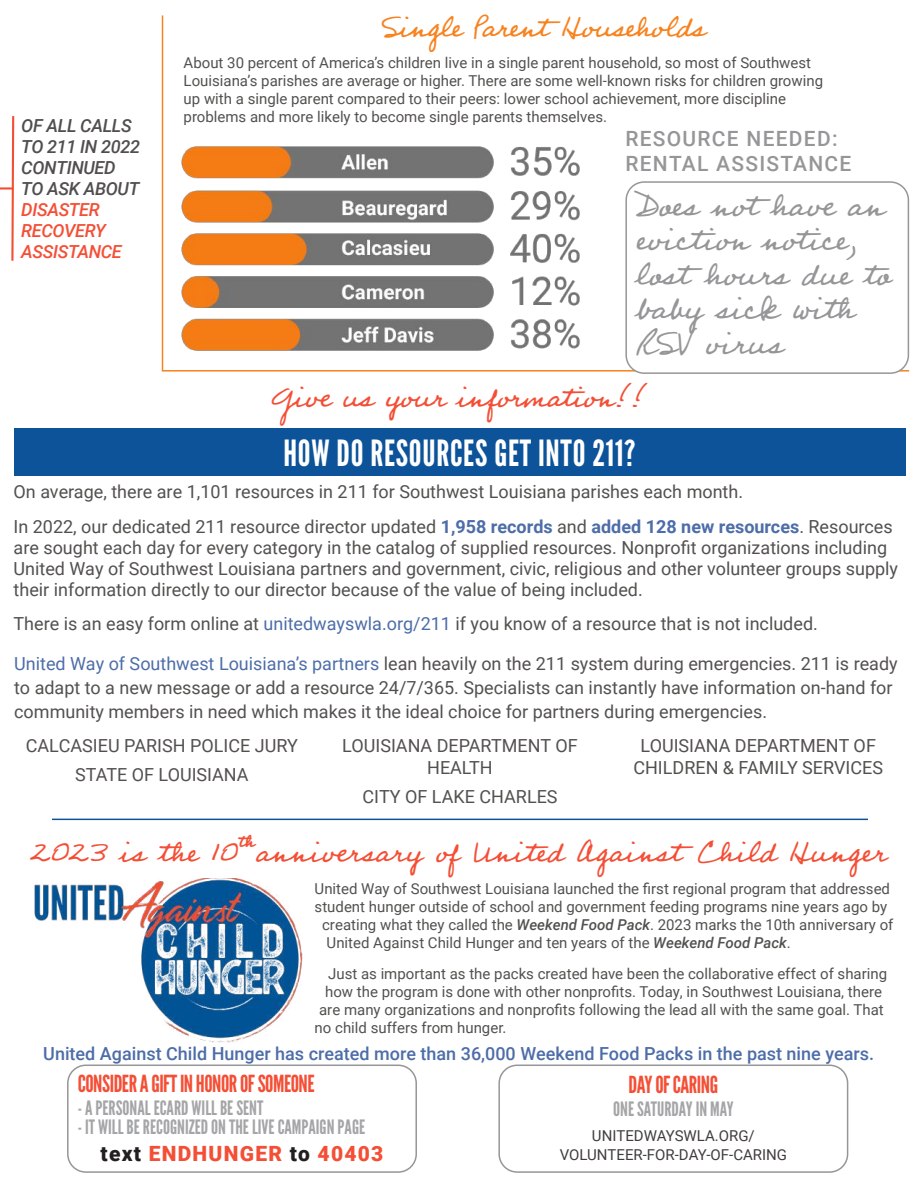
<style>
.page{position:relative;width:918px;height:1188px;background:#fff}
.page>*{position:absolute;margin:0;border:0;box-sizing:border-box;transform-origin:0 0}
.t1{font:39px/34.5px "Professor";letter-spacing:-.01em;color:#969698}
.t2{font:36px "Professor";color:#f44f36}
.t3{font:36px "League Gothic";letter-spacing:.02em;color:#fff}
.t4{font:36px "Professor";letter-spacing:-.03em;color:#f44f36}
.t5{font:36px "Professor";letter-spacing:-.03em;color:#f8821e}
.t6{font:23.55px "League Gothic";letter-spacing:-.02em;color:#f44f36}
.t7{font:500 21px/25.2px "Roboto";letter-spacing:.06em;color:#969698}
.t8{font:900 21px "Roboto";letter-spacing:.06em;color:#f44f36}
.t9{font:19.8px "League Gothic";color:#a4a5a6}
.t10{font:18px/21px "Roboto";color:#52514e}
.t11{font:500 18px "Roboto";color:#4d6da9}
.t12{font:italic 500 18px/21px "Roboto";letter-spacing:-.02em;color:#514e4f}
.t13{font:italic 500 18px/21px "Roboto";letter-spacing:-.02em;color:#f44f36}
.t14{font:15px/18px "Roboto";color:#52514e}
.t15{font:15px "Roboto";color:#413d3e}
.s1{font-weight:700;color:#4d6da9}
.s2{color:#4d6da9}
.s3{font-weight:500;font-style:italic}
.s4{color:#241f1f}
</style>
<div class="page">
<div style="left:14px;top:429px;width:891px;height:47px;background:#0d539a"></div>
<div style="left:498px;top:1065px;width:350px;height:108px;border:2px solid #969698;border-radius:18px"></div>
<div style="left:67px;top:1065px;width:350px;height:108px;border:2px solid #969698;border-radius:18px"></div>
<img style="left:34px;top:878px;width:269px;height:165px">
<hr style="left:0;top:187px;width:14px;height:3px;background:#f44f36">
<svg style="left:10px;top:116px;width:5px;height:145px"></svg>
<hr style="left:52px;top:819px;width:816px;height:1px;background:#0d539a">
<svg style="left:161px;top:15px;width:749px;height:357px"></svg>
<div style="left:626px;top:182px;width:282px;height:191px;background:#fff;border-radius:18px"></div>
<div style="left:625px;top:181px;width:284px;height:193px;border:2px solid #969698;border-radius:18px"></div>
<p class="t12" style="left:21px;top:114px;width:120px">OF ALL CALLS<br>TO 211 IN 2022<br>CONTINUED<br>TO ASK ABOUT</p>
<p class="t13" style="left:21px;top:198px;width:102px">DISASTER<br>RECOVERY<br>ASSISTANCE</p>
<h2 class="t5" style="left:382px;top:3px;width:326px">Single Parent Households</h2>
<p class="t14" style="left:184px;top:53px;width:641px">About 30 percent of America’s children live in a single parent household, so most of Southwest Louisiana’s parishes are average or higher. There are some well-known risks for children growing up with a single parent compared to their peers: lower school achievement, more discipline problems and more likely to become single parents themselves.</p>
<p class="t7" style="left:625px;top:125px;width:228px">RESOURCE NEEDED:<br>RENTAL ASSISTANCE</p>
<h1 class="t1" style="left:636px;top:184px;width:256px">Does not have an eviction notice, lost hours due to baby sick with<br>RSV virus</h1>
<h2 class="t4" style="left:272px;top:372px;width:376px">Give us your information!!</h2>
<h2 class="t3" style="left:284px;top:431px;width:353px">HOW DO RESOURCES GET INTO 211?</h2>
<p class="t10" style="left:14px;top:474px;width:881px;line-height:34.5px">On average, there are 1,101 resources in 211 for Southwest Louisiana parishes each month.<br>In 2022, our dedicated 211 resource director updated <span class="s1">1,958 records</span> and <span class="s1">added 128 new resources</span>. Resources</p>
<p class="t10" style="left:14px;top:536px;width:886px">are sought each day for every category in the catalog of supplied resources. Nonprofit organizations including<br>United Way of Southwest Louisiana partners and government, civic, religious and other volunteer groups supply their information directly to our director because of the value of being included.</p>
<p class="t10" style="left:14px;top:613px;width:806px">There is an easy form online at <span class="s2">unitedwayswla.org/211</span> if you know of a resource that is not included.</p>
<p class="t10" style="left:14px;top:651px;width:885px;line-height:24px"><span class="s2">United Way of Southwest Louisiana’s partners</span> lean heavily on the 211 system during emergencies. 211 is ready to adapt to a new message or add a resource 24/7/365. Specialists can instantly have information on-hand for community members in need which makes it the ideal choice for partners during emergencies.</p>
<p class="t10" style="left:26px;top:730px;width:274px;line-height:29.2px;text-align:center">CALCASIEU PARISH POLICE JURY<br>STATE OF LOUISIANA</p>
<p class="t10" style="left:342px;top:733px;width:237px;line-height:22.5px;text-align:center">LOUISIANA DEPARTMENT OF<br>HEALTH</p>
<p class="t10" style="left:362px;top:786px;width:197px">CITY OF LAKE CHARLES</p>
<p class="t10" style="left:633px;top:733px;width:251px;line-height:22.5px;text-align:center">LOUISIANA DEPARTMENT OF<br>CHILDREN &amp; FAMILY SERVICES</p>
<h2 class="t2" style="left:31px;top:827px;width:857px">2023 is the 10thanniversary of United Against Child Hunger</h2>
<p class="t14" style="left:315px;top:879px;width:577px">United Way of Southwest Louisiana launched the first regional program that addressed</p>
<p class="t14" style="left:315px;top:897px;width:574px">student hunger outside of school and government feeding programs nine years ago by</p>
<p class="t14" style="left:322px;top:915px;width:573px">creating what they called the <span class="s3">Weekend Food Pack</span>. 2023 marks the 10th anniversary of</p>
<p class="t14" style="left:327px;top:933px;width:466px">United Against Child Hunger and ten years of the <span class="s3">Weekend Food Pack</span>.</p>
<p class="t14" style="left:328px;top:964px;width:561px">Just as important as the packs created have been the collaborative effect of sharing</p>
<p class="t14" style="left:325px;top:982px;width:558px">how the program is done with other nonprofits. Today, in Southwest Louisiana, there</p>
<p class="t14" style="left:319px;top:1000px;width:566px">are many organizations and nonprofits following the lead all with the same goal. That</p>
<p class="t14" style="left:315px;top:1018px;width:193px">no child suffers from hunger.</p>
<p class="t11" style="left:43px;top:1041px;width:832px">United Against Child Hunger has created more than 36,000 Weekend Food Packs in the past nine years.</p>
<h3 class="t6" style="left:78px;top:1070px;width:238px">CONSIDER A GIFT IN HONOR OF SOMEONE</h3>
<p class="t9" style="left:78px;top:1096px;width:187px">- A PERSONAL ECARD WILL BE SENT</p>
<p class="t9" style="left:78px;top:1116px;width:289px">- IT WILL BE RECOGNIZED ON THE LIVE CAMPAIGN PAGE</p>
<h3 class="t6" style="left:629px;top:1070px;width:91px">DAY OF CARING</h3>
<p class="t9" style="left:613px;top:1097px;width:122px">ONE SATURDAY IN MAY</p>
<p class="t15" style="left:592px;top:1125px;width:164px">UNITEDWAYSWLA.ORG/</p>
<p class="t8" style="left:101px;top:1139px;width:284px"><span class="s4">text</span> ENDHUNGER <span class="s4">to</span> 40403</p>
<p class="t15" style="left:560px;top:1144px;width:229px">VOLUNTEER-FOR-DAY-OF-CARING</p>
</div>
